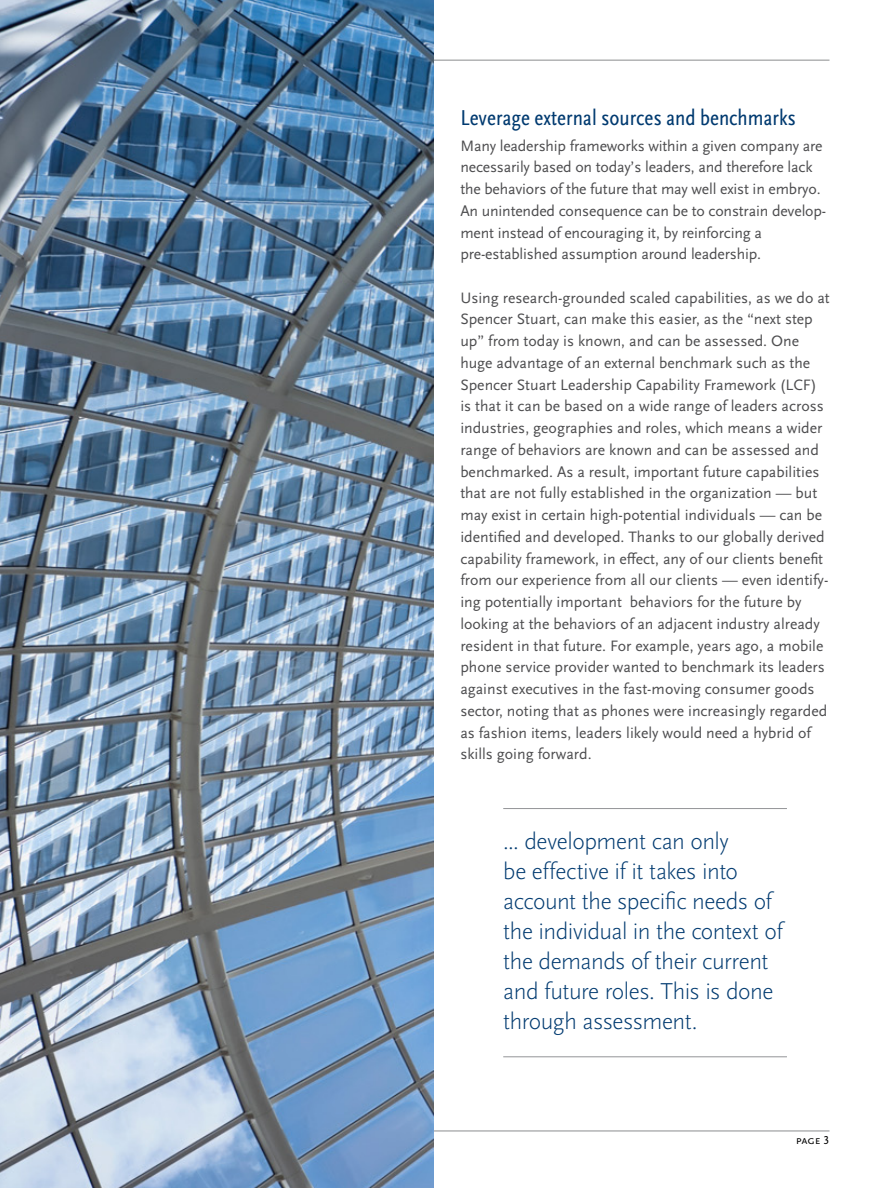
<style>
.page{position:relative;width:891px;height:1188px;background:#fff}
.page>*{position:absolute;margin:0;border:0;box-sizing:border-box;transform-origin:0 0}
.t1{font:300 24px/30px "Scala Sans Pro";letter-spacing:-.02em;color:#003a70}
.t2{font:condensed 22.5px "Scala Sans Pro";color:#003a70}
.t3{font:15.75px/21.8px "Scala Sans Pro";color:#4d4d4f}
.t4{font:12px "Scala Sans Pro";color:#000}
</style>
<div class="page">
<hr style="left:74px;top:1131px;width:756px;height:1px;background:#8a8c8e">
<hr style="left:74px;top:60px;width:756px;height:1px;background:#8a8c8e">
<hr style="left:503px;top:808px;width:284px;height:1px;background:#939598">
<hr style="left:503px;top:1056px;width:284px;height:1px;background:#939598">
<img style="left:0;top:0;width:433px;height:1188px">
<h2 class="t2" style="left:460px;top:104px;width:337px">Leverage external sources and benchmarks</h2>
<p class="t3" style="left:460px;top:135px;width:367px">Many leadership frameworks within a given company are necessarily based on today’s leaders, and therefore lack the behaviors of the future that may well exist in embryo.<br>An unintended consequence can be to constrain develop&shy;ment instead of encouraging it, by reinforcing a pre-established assumption around leadership.</p>
<p class="t3" style="left:460px;top:287px;width:371px">Using research-grounded scaled capabilities, as we do at Spencer Stuart, can make this easier, as the “next step up” from today is known, and can be assessed. One huge advantage of an external benchmark such as the Spencer Stuart Leadership Capability Framework (LCF) is that it can be based on a wide range of leaders across industries, geographies and roles, which means a wider range of behaviors are known and can be assessed and benchmarked. As a result, important future capabilities that are not fully established in the organization — but may exist in certain high-potential individuals — can be identified and developed. Thanks to our globally derived capability framework, in effect, any of our clients benefit from our experience from all our clients — even identify&shy;ing potentially important behaviors for the future by looking at the behaviors of an adjacent industry already resident in that future. For example, years ago, a mobile phone service provider wanted to benchmark its leaders against executives in the fast-moving consumer goods sector, noting that as phones were increasingly regarded as fashion items, leaders likely would need a hybrid of skills going forward.</p>
<h1 class="t1" style="left:503px;top:827px;width:281px">... development can only<br>be effective if it takes into account the specific needs of the individual in the context of the demands of their current and future roles. This is done through assessment.</h1>
<p class="t4" style="left:796px;top:1133px;width:35px">page 3</p>
</div>
